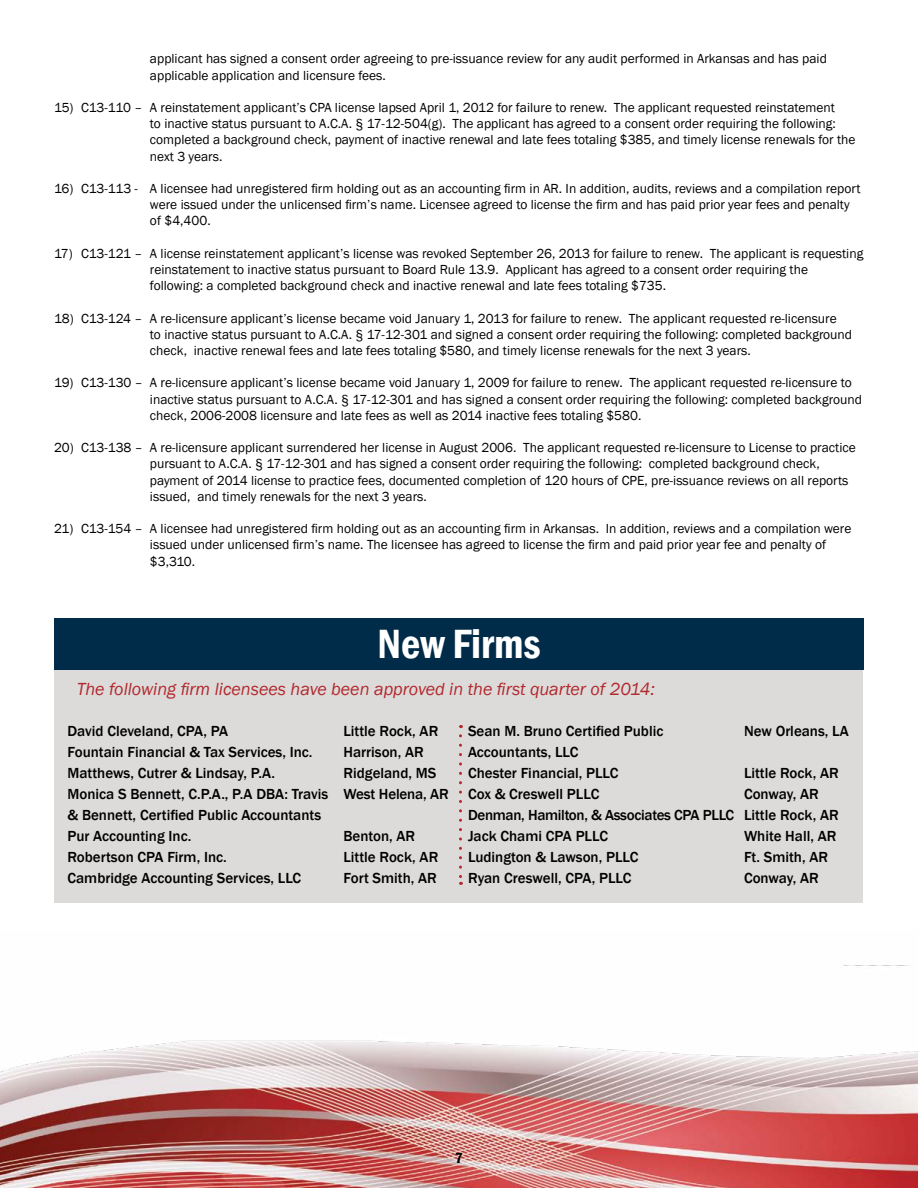
<style>
.page{position:relative;width:918px;height:1188px;background:#fff}
.page>*{position:absolute;margin:0;border:0;box-sizing:border-box;transform-origin:0 0}
.t1{font:600 condensed 42px "Franklin Gothic";color:#fff}
.t2{font:italic 18px "Franklin Gothic";color:#b3282d}
.t3{font:500 15px/21px "Franklin Gothic";color:#000}
.t4{font:500 15px/21px "Franklin Gothic";letter-spacing:-.02em;color:#000}
.t5{font:600 condensed 15px "Franklin Gothic";color:#000}
.t6{font:13.5px/16.2px "Franklin Gothic";color:#000}
</style>
<div class="page">
<img style="left:0;top:965px;width:918px;height:223px">
<div style="left:55px;top:670px;width:808px;height:233px;background:#dcdbda"></div>
<div style="left:54px;top:618px;width:810px;height:52px;background:#002b49"></div>
<svg style="left:459px;top:736px;width:3px;height:149px"></svg>
<p class="t6" style="left:150px;top:51px;width:678px">applicant has signed a consent order agreeing to pre-issuance review for any audit performed in Arkansas and has paid applicable application and licensure fees.</p>
<p class="t6" style="left:150px;top:100px;width:707px;text-indent:-96px">15) C13-110 – A reinstatement applicant’s CPA license lapsed April 1, 2012 for failure to renew. The applicant requested reinstatement<br>to inactive status pursuant to A.C.A. § 17-12-504(g). The applicant has agreed to a consent order requiring the following: completed a background check, payment of inactive renewal and late fees totaling $385, and timely license renewals for the next 3 years.</p>
<p class="t6" style="left:150px;top:181px;width:712px;text-indent:-96px">16) C13-113 - A licensee had unregistered firm holding out as an accounting firm in AR. In addition, audits, reviews and a compilation report were issued under the unlicensed firm’s name. Licensee agreed to license the firm and has paid prior year fees and penalty of $4,400.</p>
<p class="t6" style="left:150px;top:246px;width:715px;text-indent:-96px">17) C13-121 – A license reinstatement applicant’s license was revoked September 26, 2013 for failure to renew. The applicant is requesting reinstatement to inactive status pursuant to Board Rule 13.9. Applicant has agreed to a consent order requiring the following: a completed background check and inactive renewal and late fees totaling $735.</p>
<p class="t6" style="left:150px;top:310px;width:704px;text-indent:-96px">18) C13-124 – A re-licensure applicant’s license became void January 1, 2013 for failure to renew. The applicant requested re-licensure<br>to inactive status pursuant to A.C.A. § 17-12-301 and signed a consent order requiring the following: completed background check, inactive renewal fees and late fees totaling $580, and timely license renewals for the next 3 years.</p>
<p class="t6" style="left:150px;top:375px;width:713px;text-indent:-96px">19) C13-130 – A re-licensure applicant’s license became void January 1, 2009 for failure to renew. The applicant requested re-licensure to inactive status pursuant to A.C.A. § 17-12-301 and has signed a consent order requiring the following: completed background check, 2006-2008 licensure and late fees as well as 2014 inactive fees totaling $580.</p>
<p class="t6" style="left:150px;top:440px;width:707px;text-indent:-96px">20) C13-138 – A re-licensure applicant surrendered her license in August 2006. The applicant requested re-licensure to License to practice pursuant to A.C.A. § 17-12-301 and has signed a consent order requiring the following: completed background check, payment of 2014 license to practice fees, documented completion of 120 hours of CPE, pre-issuance reviews on all reports issued, and timely renewals for the next 3 years.</p>
<p class="t6" style="left:150px;top:521px;width:703px;text-indent:-96px">21) C13-154 – A licensee had unregistered firm holding out as an accounting firm in Arkansas. In addition, reviews and a compilation were issued under unlicensed firm’s name. The licensee has agreed to license the firm and paid prior year fee and penalty of $3,310.</p>
<h1 class="t1" style="left:377px;top:616px;width:165px">New Firms</h1>
<h2 class="t2" style="left:77px;top:678px;width:580px">The following firm licensees have been approved in the first quarter of 2014:</h2>
<p class="t3" style="left:68px;top:720px;width:162px">David Cleveland, CPA, PA</p>
<p class="t3" style="left:344px;top:720px;width:96px">Little Rock, AR</p>
<p class="t3" style="left:68px;top:741px;width:247px">Fountain Financial &amp; Tax Services, Inc.</p>
<p class="t3" style="left:344px;top:741px;width:82px">Harrison, AR</p>
<p class="t3" style="left:68px;top:762px;width:209px">Matthews, Cutrer &amp; Lindsay, P.A.</p>
<p class="t3" style="left:68px;top:762px;width:383px;text-indent:276px">Ridgeland, MS Monica S Bennett, C.P.A., P.A DBA: Travis West Helena, AR &amp; Bennett, Certified Public Accountants<br>Pur Accounting Inc.</p>
<p class="t3" style="left:344px;top:825px;width:73px">Benton, AR</p>
<p class="t3" style="left:68px;top:846px;width:161px">Robertson CPA Firm, Inc.</p>
<p class="t3" style="left:344px;top:846px;width:96px">Little Rock, AR</p>
<p class="t3" style="left:68px;top:867px;width:235px">Cambridge Accounting Services, LLC</p>
<p class="t3" style="left:344px;top:867px;width:95px">Fort Smith, AR</p>
<p class="t3" style="left:468px;top:720px;width:197px">Sean M. Bruno Certified Public</p>
<p class="t3" style="left:744px;top:720px;width:106px">New Orleans, LA</p>
<p class="t3" style="left:468px;top:741px;width:152px">Accountants, LLC<br>Chester Financial, PLLC</p>
<p class="t3" style="left:744px;top:762px;width:96px">Little Rock, AR</p>
<p class="t4" style="left:468px;top:783px;width:372px;text-indent:276px">Conway, AR<br>Denman, Hamilton, &amp; Associates CPA PLLC Little Rock, AR<br>Jack Chami CPA PLLC</p>
<p class="t3" style="left:468px;top:783px;width:133px">Cox &amp; Creswell PLLC</p>
<p class="t3" style="left:744px;top:825px;width:94px">White Hall, AR</p>
<p class="t3" style="left:468px;top:846px;width:172px">Ludington &amp; Lawson, PLLC</p>
<p class="t3" style="left:744px;top:846px;width:86px">Ft. Smith, AR</p>
<p class="t3" style="left:468px;top:867px;width:165px">Ryan Creswell, CPA, PLLC</p>
<p class="t3" style="left:744px;top:867px;width:76px">Conway, AR</p>
<p class="t5" style="left:455px;top:1148px;width:9px">7</p>
</div>
